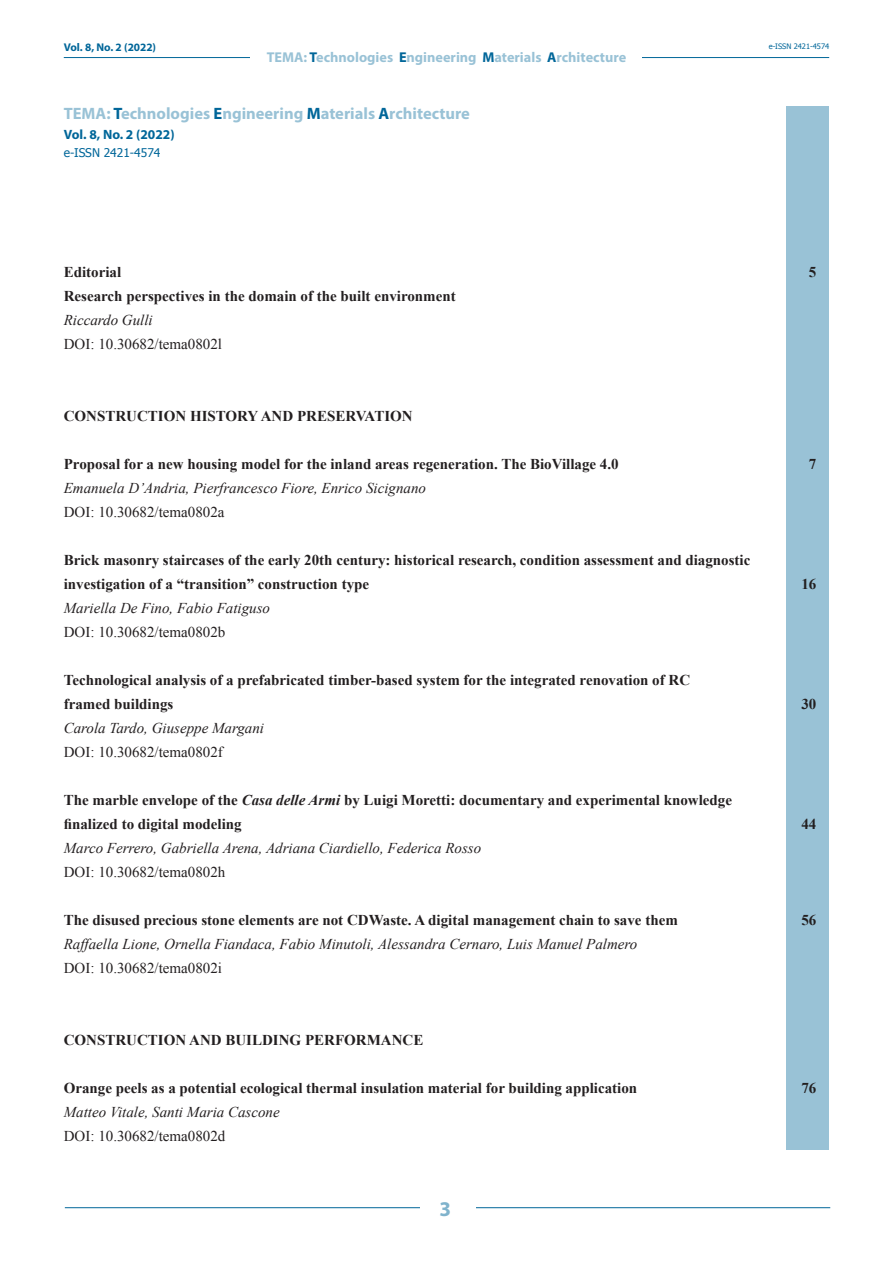
<style>
.page{position:relative;width:893px;height:1263px;background:#fff}
.page>*{position:absolute;margin:0;border:0;box-sizing:border-box;transform-origin:0 0}
.t1{font:700 21px "Myriad Pro";color:#80b3cc}
.t2{font:700 16.5px "Myriad Pro";color:#99c2d6}
.t3{font:700 15px/24px "Times New Roman";color:#231f20}
.t4{font:italic 15px "Times New Roman";color:#231f20}
.t5{font:15px "Times New Roman";color:#231f20}
.t6{font:700 14.25px "Myriad Pro";color:#99c2d6}
.t7{font:700 13.5px "Myriad Pro";color:#069}
.t8{font:12px "Tahoma";color:#069}
.t9{font:700 11.25px "Myriad Pro";color:#069}
.t10{font:7.5px "Tahoma";color:#069}
.s1{color:#069}
.s2{font-style:italic}
</style>
<div class="page">
<hr style="left:64px;top:57px;width:765px;height:1px;background:#069">
<div style="left:251px;top:48px;width:391px;height:17px;background:#fff"></div>
<hr style="left:65px;top:1207px;width:765px;height:1px;background:#069">
<div style="left:420px;top:1195px;width:55px;height:25px;background:#fff"></div>
<div style="left:787px;top:106px;width:42px;height:1044px;background:#99c2d6"></div>
<p class="t9" style="left:64px;top:40px;width:94px">Vol. 8, No. 2 (2022)</p>
<p class="t10" style="left:769px;top:41px;width:62px">e-ISSN 2421-4574</p>
<p class="t6" style="left:267px;top:48px;width:361px">TEMA: <span class="s1">T</span>echnologies <span class="s1">E</span>ngineering <span class="s1">M</span>aterials <span class="s1">A</span>rchitecture</p>
<p class="t2" style="left:64px;top:102px;width:408px">TEMA: <span class="s1">T</span>echnologies <span class="s1">E</span>ngineering <span class="s1">M</span>aterials <span class="s1">A</span>rchitecture</p>
<p class="t7" style="left:64px;top:126px;width:112px">Vol. 8, No. 2 (2022)</p>
<p class="t8" style="left:64px;top:145px;width:98px">e-ISSN 2421-4574</p>
<p class="t3" style="left:64px;top:260px;width:59px">Editorial</p>
<p class="t3" style="left:809px;top:260px;width:9px">5</p>
<p class="t3" style="left:64px;top:284px;width:393px">Research perspectives in the domain of the built environment</p>
<p class="t4" style="left:64px;top:310px;width:91px">Riccardo Gulli</p>
<p class="t5" style="left:64px;top:334px;width:160px">DOI: 10.30682/tema0802l</p>
<p class="t3" style="left:64px;top:404px;width:350px">CONSTRUCTION HISTORY AND PRESERVATION</p>
<p class="t3" style="left:64px;top:452px;width:556px">Proposal for a new housing model for the inland areas regeneration. The BioVillage 4.0</p>
<p class="t3" style="left:809px;top:452px;width:9px">7</p>
<p class="t4" style="left:64px;top:478px;width:364px">Emanuela D’Andria, Pierfrancesco Fiore, Enrico Sicignano</p>
<p class="t5" style="left:64px;top:502px;width:162px">DOI: 10.30682/tema0802a</p>
<p class="t3" style="left:64px;top:548px;width:688px">Brick masonry staircases of the early 20th century: historical research, condition assessment and diagnostic investigation of a “transition” construction type</p>
<p class="t3" style="left:801px;top:572px;width:16px">16</p>
<p class="t4" style="left:64px;top:598px;width:208px">Mariella De Fino, Fabio Fatiguso</p>
<p class="t5" style="left:64px;top:622px;width:163px">DOI: 10.30682/tema0802b</p>
<p class="t3" style="left:64px;top:668px;width:628px">Technological analysis of a prefabricated timber-based system for the integrated renovation of RC framed buildings</p>
<p class="t4" style="left:64px;top:718px;width:202px">Carola Tardo, Giuseppe Margani</p>
<p class="t5" style="left:64px;top:742px;width:161px">DOI: 10.30682/tema0802f</p>
<p class="t3" style="left:64px;top:788px;width:670px">The marble envelope of the <span class="s2">Casa delle Armi</span> by Luigi Moretti: documentary and experimental knowledge finalized to digital modeling</p>
<p class="t3" style="left:801px;top:692px;width:16px">30</p>
<p class="t3" style="left:801px;top:812px;width:16px">44</p>
<p class="t4" style="left:64px;top:838px;width:419px">Marco Ferrero, Gabriella Arena, Adriana Ciardiello, Federica Rosso</p>
<p class="t5" style="left:64px;top:862px;width:163px">DOI: 10.30682/tema0802h</p>
<p class="t3" style="left:64px;top:908px;width:616px">The disused precious stone elements are not CDWaste. A digital management chain to save them</p>
<p class="t3" style="left:801px;top:908px;width:16px">56</p>
<p class="t4" style="left:64px;top:934px;width:575px">Raffaella Lione, Ornella Fiandaca, Fabio Minutoli, Alessandra Cernaro, Luis Manuel Palmero</p>
<p class="t5" style="left:64px;top:958px;width:160px">DOI: 10.30682/tema0802i</p>
<p class="t3" style="left:64px;top:1028px;width:361px">CONSTRUCTION AND BUILDING PERFORMANCE</p>
<p class="t3" style="left:64px;top:1076px;width:575px">Orange peels as a potential ecological thermal insulation material for building application</p>
<p class="t3" style="left:801px;top:1076px;width:16px">76</p>
<p class="t4" style="left:64px;top:1102px;width:217px">Matteo Vitale, Santi Maria Cascone</p>
<p class="t5" style="left:64px;top:1126px;width:163px">DOI: 10.30682/tema0802d</p>
<h1 class="t1" style="left:439px;top:1195px;width:13px">3</h1>
</div>
